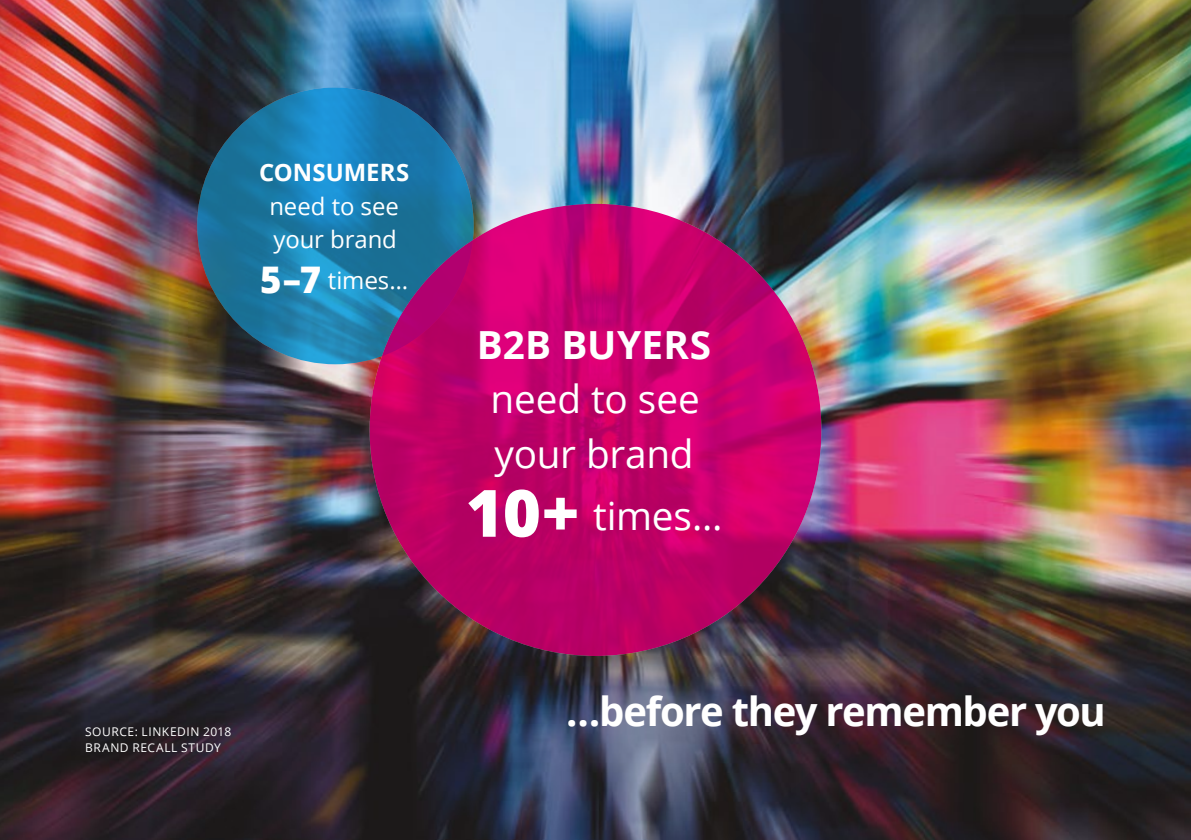
<style>
.page{position:relative;width:1191px;height:840px;background:#fff}
.page>*{position:absolute;margin:0;border:0;box-sizing:border-box;transform-origin:0 0}
.t1{font:700 40px "Open Sans";letter-spacing:-.035em;color:#fff}
.t2{font:38.8px/54.2px "Open Sans";letter-spacing:-.005em;color:#fff}
.t3{font:700 38.8px "Open Sans";letter-spacing:.01em;color:#fff}
.t4{font:24px/33.4px "Open Sans";letter-spacing:-.005em;color:#fff}
.t5{font:700 24px "Open Sans";color:#fff}
.t6{font:12px/16px "Open Sans";letter-spacing:.05em;color:#fff}
.s1{font-weight:800;font-size:36.6px}
.s2{font-weight:800;font-size:65.2px}
</style>
<div class="page">
<img style="left:0;top:0;width:1191px;height:839px">
<svg style="left:197px;top:87px;width:277px;height:277px"></svg>
<svg style="left:369px;top:204px;width:452px;height:451px"></svg>
<h3 class="t5" style="left:259px;top:155px;width:152px">CONSUMERS</h3>
<h3 class="t4" style="left:269px;top:188px;width:131px">need to see your brand</h3>
<h3 class="t4" style="left:260px;top:263px;width:149px"><span class="s1">5–7</span> times…</h3>
<h2 class="t3" style="left:477px;top:317px;width:236px">B2B BUYERS</h2>
<h2 class="t2" style="left:490px;top:371px;width:211px">need to see your brand</h2>
<h2 class="t2" style="left:465px;top:488px;width:258px"><span class="s2">10+</span> times…</h2>
<p class="t6" style="left:85px;top:722px;width:148px">SOURCE: LINKEDIN 2018<br>BRAND RECALL STUDY</p>
<h1 class="t1" style="left:566px;top:683px;width:541px">…before they remember you</h1>
</div>
